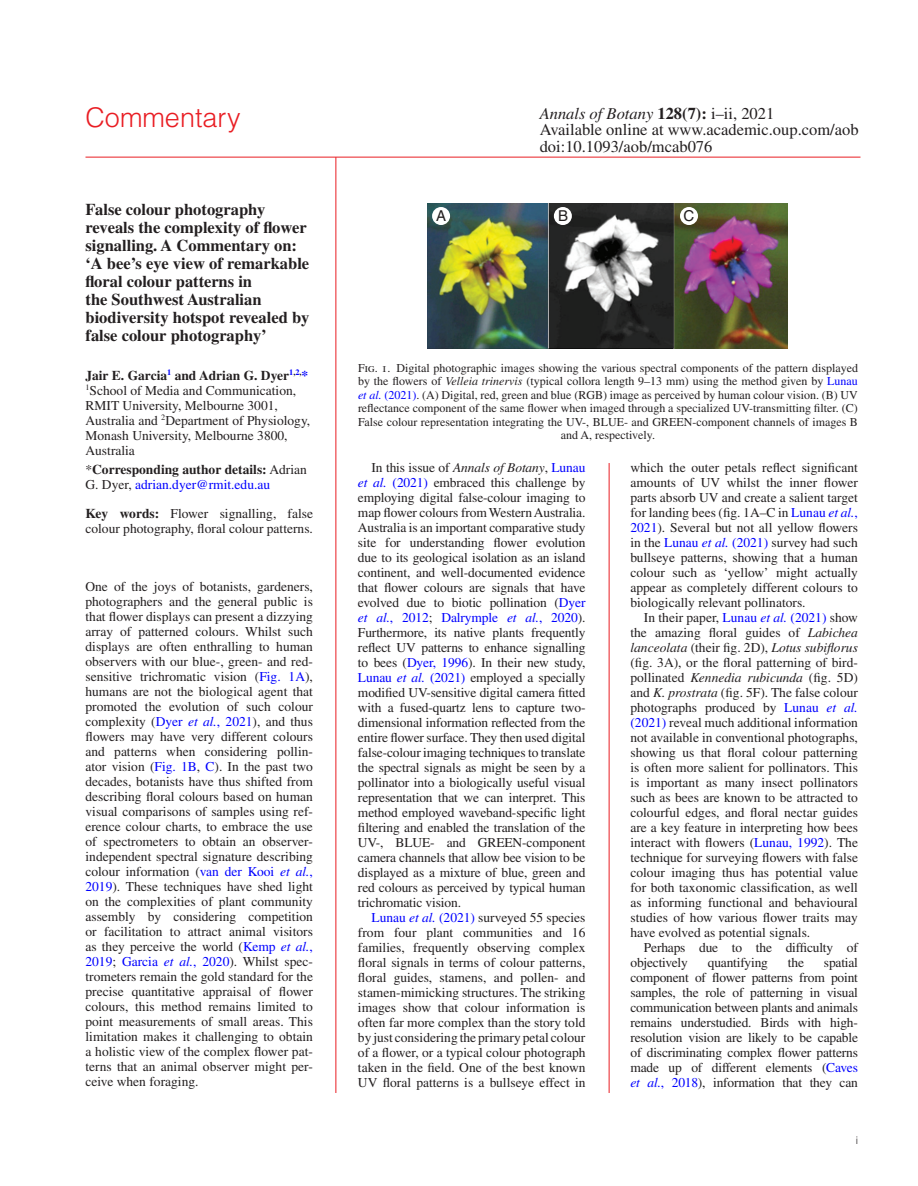
<style>
.page{position:relative;width:918px;height:1186px;background:#fff}
.page>*{position:absolute;margin:0;border:0;box-sizing:border-box;transform-origin:0 0}
.t1{font:300 27px "Helvetica LT Std";color:#e91d23}
.t2{font:700 16.5px/18px "Times LT Std";color:#231f20}
.t3{font:16.5px/16.5px "Times LT Std";color:#231f20}
.t4{font:15px "Helvetica";color:#231f20}
.t5{font:13.5px/15px "Times LT Std";color:#231f20;text-align:justify}
.t6{font:700 13.5px/15px "Times LT Std";color:#231f20}
.t7{font:12px/13.5px "Times LT Std";color:#231f20;text-align:center}
.t8{font:300 10.5px "Helvetica LT Std";color:#231f20}
.s1{font-weight:700}
.s2{font-weight:700;color:#00f}
.s3{font-weight:400}
.s4{font-weight:400;color:#00f}
.s5{color:#00f}
.s6{font-style:italic;color:#00f}
.s7{font-style:italic}
</style>
<div class="page">
<hr style="left:336px;top:157px;width:1px;height:936px;background:#e91d23">
<hr style="left:86px;top:157px;width:775px;height:1px;background:#e91d23">
<hr style="left:609px;top:463px;width:1px;height:630px;background:#e91d23">
<img style="left:428px;top:204px;width:360px;height:144px">
<div style="left:432px;top:207px;width:18px;height:18px;background:#fff;border-radius:50%"></div>
<div style="left:554px;top:207px;width:18px;height:18px;background:#fff;border-radius:50%"></div>
<div style="left:680px;top:207px;width:18px;height:18px;background:#fff;border-radius:50%"></div>
<h1 class="t1" style="left:86px;top:101px;width:157px">Commentary</h1>
<p class="t2" style="left:86px;top:200px;width:226px">False colour photography reveals the complexity of flower signalling. A Commentary on: ‘A bee’s eye view of remarkable floral colour patterns in<br>the Southwest Australian biodiversity hotspot revealed by false colour photography’</p>
<p class="t5" style="left:85px;top:368px;width:226px;text-align:left"><span class="s1">Jair E. Garcia</span><sup>1</sup> <span class="s1">and Adrian G. Dyer</span><sup>1</sup><sup>,</sup><sup>2</sup><sup>,</sup><span class="s2">* </span><sup>1</sup>School of Media and Communication, RMIT University, Melbourne 3001, Australia and <sup>2</sup>Department of Physiology, Monash University, Melbourne 3800, Australia</p>
<p class="t6" style="left:85px;top:462px;width:223px"><span class="s3">*</span>Corresponding author details: <span class="s3">Adrian<br>G. Dyer,</span> <span class="s4">adrian.dyer@rmit.edu.au</span></p>
<p class="t5" style="left:85px;top:506px;width:229px"><span class="s1">Key words:</span> Flower signalling, false colour photography, floral colour patterns.</p>
<p class="t5" style="left:85px;top:579px;width:229px">One of the joys of botanists, gardeners, photographers and the general public is that flower displays can present a dizzying array of patterned colours. Whilst such displays are often enthralling to human observers with our blue-, green- and red&shy;sensitive trichromatic vision (<span class="s5">Fig. 1A</span>), humans are not the biological agent that promoted the evolution of such colour complexity (<span class="s5">Dyer</span> <span class="s6">et al.</span><span class="s5">, 2021</span>), and thus flowers may have very different colours and patterns when considering pollin&shy;ator vision (<span class="s5">Fig. 1B</span>, <span class="s5">C</span>). In the past two decades, botanists have thus shifted from describing floral colours based on human visual comparisons of samples using ref&shy;erence colour charts, to embrace the use of spectrometers to obtain an observer&shy;independent spectral signature describing colour information (<span class="s5">van der Kooi</span> <span class="s6">et al.</span><span class="s5">, 2019</span>). These techniques have shed light on the complexities of plant community assembly by considering competition or facilitation to attract animal visitors as they perceive the world (<span class="s5">Kemp</span> <span class="s6">et al.</span><span class="s5">, 2019</span>; <span class="s5">Garcia</span> <span class="s6">et al.</span><span class="s5">, 2020</span>). Whilst spec&shy;trometers remain the gold standard for the precise quantitative appraisal of flower colours, this method remains limited to point measurements of small areas. This limitation makes it challenging to obtain a holistic view of the complex flower pat&shy;terns that an animal observer might per&shy;ceive when foraging.</p>
<p class="t3" style="left:540px;top:105px;width:320px"><span class="s7">Annals of Botany</span> <span class="s1">128(7):</span> i–ii, 2021<br>Available online at www.academic.oup.com/aob doi:10.1093/aob/mcab076</p>
<p class="t4" style="left:436px;top:207px;width:12px">A</p>
<p class="t4" style="left:558px;top:207px;width:12px">B</p>
<p class="t4" style="left:684px;top:207px;width:12px">C</p>
<p class="t7" style="left:358px;top:361px;width:502px">Fig. 1. Digital photographic images showing the various spectral components of the pattern displayed by the flowers of <span class="s7">Velleia trinervis</span> (typical collora length 9–13 mm) using the method given by <span class="s5">Lunau </span><span class="s6">et al.</span> <span class="s5">(2021)</span>. (A) Digital, red, green and blue (RGB) image as perceived by human colour vision. (B) UV reflectance component of the same flower when imaged through a specialized UV-transmitting filter. (C)<br>False colour representation integrating the UV-, BLUE- and GREEN-component channels of images B and A, respectively.</p>
<p class="t5" style="left:358px;top:460px;width:229px;text-indent:14px">In this issue of <span class="s7">Annals of Botany</span>, <span class="s5">Lunau </span><span class="s6">et al.</span> <span class="s5">(2021)</span> embraced this challenge by employing digital false-colour imaging to map flower colours from Western Australia.<br>Australia is an important comparative study site for understanding flower evolution due to its geological isolation as an island continent, and well-documented evidence that flower colours are signals that have evolved due to biotic pollination (<span class="s5">Dyer </span><span class="s6">et al.</span><span class="s5">, 2012</span>; <span class="s5">Dalrymple</span> <span class="s6">et al.</span><span class="s5">, 2020</span>).<br>Furthermore, its native plants frequently reflect UV patterns to enhance signalling to bees (<span class="s5">Dyer, 1996</span>). In their new study, <span class="s5">Lunau</span> <span class="s6">et al.</span> <span class="s5">(2021)</span> employed a specially modified UV-sensitive digital camera fitted with a fused-quartz lens to capture two&shy;dimensional information reflected from the entire flower surface. They then used digital false-colour imaging techniques to translate the spectral signals as might be seen by a pollinator into a biologically useful visual representation that we can interpret. This method employed waveband-specific light filtering and enabled the translation of the UV-, BLUE- and GREEN-component camera channels that allow bee vision to be displayed as a mixture of blue, green and red colours as perceived by typical human trichromatic vision.</p>
<p class="t5" style="left:358px;top:910px;width:229px;text-indent:14px"><span class="s5">Lunau</span> <span class="s6">et al.</span> <span class="s5">(2021)</span> surveyed 55 species from four plant communities and 16 families, frequently observing complex floral signals in terms of colour patterns, floral guides, stamens, and pollen- and stamen-mimicking structures. The striking images show that colour information is often far more complex than the story told by just considering the primary petal colour of a flower, or a typical colour photograph taken in the field. One of the best known UV floral patterns is a bullseye effect in</p>
<p class="t5" style="left:630px;top:460px;width:229px">which the outer petals reflect significant amounts of UV whilst the inner flower parts absorb UV and create a salient target for landing bees (fig. 1A–C in <span class="s5">Lunau</span> <span class="s6">et al.</span><span class="s5">, 2021</span>). Several but not all yellow flowers in the <span class="s5">Lunau</span> <span class="s6">et al.</span> <span class="s5">(2021)</span> survey had such bullseye patterns, showing that a human colour such as ‘yellow’ might actually appear as completely different colours to biologically relevant pollinators.</p>
<p class="t5" style="left:630px;top:610px;width:229px;text-indent:14px">In their paper, <span class="s5">Lunau</span> <span class="s6">et al.</span> <span class="s5">(2021)</span> show the amazing floral guides of <span class="s7">Labichea lanceolata</span> (their fig. 2D), <span class="s7">Lotus subiflorus </span>(fig. 3A), or the floral patterning of bird&shy;pollinated <span class="s7">Kennedia rubicunda</span> (fig. 5D) and <span class="s7">K. prostrata</span> (fig. 5F). The false colour photographs produced by <span class="s5">Lunau</span> <span class="s6">et al. </span><span class="s5">(2021)</span> reveal much additional information not available in conventional photographs, showing us that floral colour patterning is often more salient for pollinators. This is important as many insect pollinators such as bees are known to be attracted to colourful edges, and floral nectar guides are a key feature in interpreting how bees interact with flowers (<span class="s5">Lunau, 1992</span>). The technique for surveying flowers with false colour imaging thus has potential value for both taxonomic classification, as well as informing functional and behavioural studies of how various flower traits may have evolved as potential signals.</p>
<p class="t5" style="left:630px;top:940px;width:229px;text-indent:14px">Perhaps due to the difficulty of objectively</p>
<p class="t5" style="left:630px;top:955px;width:229px;text-indent:193px">spatial component of flower patterns from point samples, the role of patterning in visual communication between plants and animals remains understudied. Birds with high&shy;resolution vision are likely to be capable of discriminating complex flower patterns made up of different elements (<span class="s5">Caves </span><span class="s6">et al.</span><span class="s5">, 2018</span>), information that they can</p>
<p class="t5" style="left:708px;top:955px;width:62px">quantifying</p>
<p class="t5" style="left:788px;top:955px;width:18px">the</p>
<p class="t8" style="left:856px;top:1133px;width:4px">i</p>
</div>
